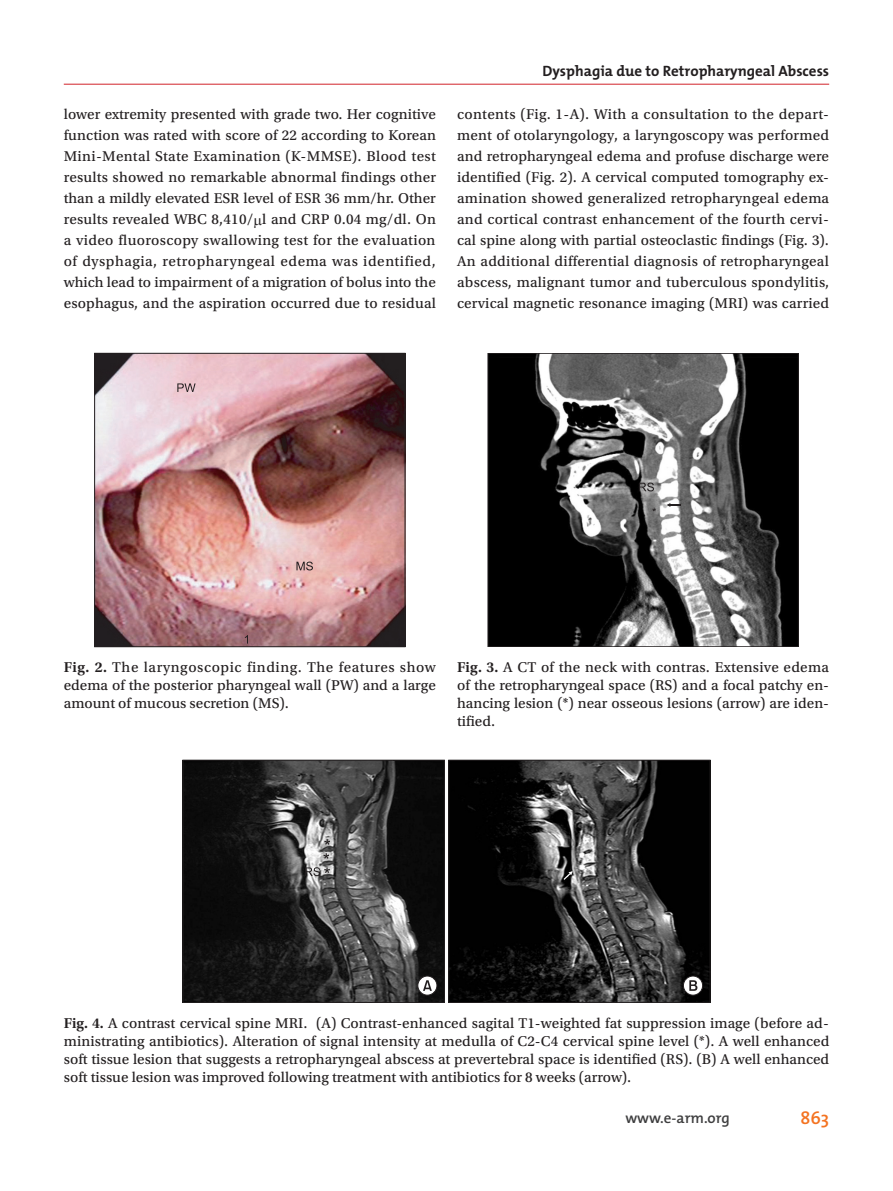
<style>
.page{position:relative;width:893px;height:1191px;background:#fff}
.page>*{position:absolute;margin:0;border:0;box-sizing:border-box;transform-origin:0 0}
.t1{font:600 18px "The Mix";color:#f47321}
.바탕글{font:15px/21px "Utopia Std Capt";letter-spacing:.005em;color:#231f20;text-align:justify}
.그림{font:15px/18px "Utopia Std Capt";color:#231f20;text-align:justify}
.쪽제목_홀{font:700 15px "The Mix";color:#231f20}
.t2{font:600 15px "The Mix";color:#3e3e3f}
.s1{font-family:"Utopia Std";font-weight:600}
</style>
<div class="page">
<hr style="left:64px;top:84px;width:765px;height:1px;background:#d1232a">
<img style="left:490px;top:355px;width:307px;height:290px">
<div style="left:488px;top:353px;width:311px;height:294px;border:1px solid #231f20"></div>
<svg style="left:639px;top:482px;width:15px;height:9px"></svg>
<svg style="left:666px;top:503px;width:15px;height:4px"></svg>
<svg style="left:652px;top:508px;width:4px;height:3px"></svg>
<img style="left:96px;top:355px;width:307px;height:290px">
<div style="left:94px;top:353px;width:311px;height:294px;border:1px solid #231f20"></div>
<svg style="left:177px;top:383px;width:19px;height:9px"></svg>
<svg style="left:245px;top:635px;width:3px;height:8px"></svg>
<svg style="left:296px;top:561px;width:17px;height:9px"></svg>
<svg style="left:183px;top:760px;width:527px;height:242px;background:#2b2a2a"></svg>
<svg style="left:563px;top:871px;width:10px;height:9px"></svg>
<svg style="left:323px;top:853px;width:6px;height:5px"></svg>
<svg style="left:324px;top:839px;width:6px;height:5px"></svg>
<svg style="left:418px;top:976px;width:19px;height:19px"></svg>
<div style="left:418px;top:975px;width:19px;height:20px;border:1px solid #231f20;border-radius:50%"></div>
<svg style="left:423px;top:980px;width:9px;height:10px"></svg>
<svg style="left:683px;top:976px;width:20px;height:19px"></svg>
<div style="left:683px;top:975px;width:20px;height:20px;border:1px solid #231f20;border-radius:50%"></div>
<svg style="left:689px;top:980px;width:8px;height:10px"></svg>
<svg style="left:305px;top:867px;width:25px;height:9px"></svg>
<p class="쪽제목_홀" style="left:542px;top:59px;width:288px">Dysphagia due to Retropharyngeal Abscess</p>
<p class="바탕글" style="left:64px;top:104px;width:374px">lower extremity presented with grade two. Her cognitive function was rated with score of 22 according to Korean Mini-Mental State Examination (K-MMSE). Blood test results showed no remarkable abnormal findings other than a mildly elevated ESR level of ESR 36 mm/hr. Other results revealed WBC 8,410/ l and CRP 0.04 mg/dl. On a video fluoroscopy swallowing test for the evaluation of dysphagia, retropharyngeal edema was identified, which lead to impairment of a migration of bolus into the esophagus, and the aspiration occurred due to residual</p>
<p class="바탕글" style="left:457px;top:104px;width:374px">contents (Fig. 1-A). With a consultation to the depart&shy;ment of otolaryngology, a laryngoscopy was performed and retropharyngeal edema and profuse discharge were identified (Fig. 2). A cervical computed tomography ex&shy;amination showed generalized retropharyngeal edema and cortical contrast enhancement of the fourth cervi&shy;cal spine along with partial osteoclastic findings (Fig. 3).<br>An additional differential diagnosis of retropharyngeal abscess, malignant tumor and tuberculous spondylitis, cervical magnetic resonance imaging (MRI) was carried</p>
<p class="그림" style="left:64px;top:658px;width:374px"><span class="s1">Fig. 2.</span> The laryngoscopic finding. The features show edema of the posterior pharyngeal wall (PW) and a large amount of mucous secretion (MS).</p>
<p class="그림" style="left:457px;top:658px;width:374px"><span class="s1">Fig. 3.</span> A CT of the neck with contras. Extensive edema of the retropharyngeal space (RS) and a focal patchy en&shy;hancing lesion (*) near osseous lesions (arrow) are iden&shy;tified.</p>
<p class="그림" style="left:64px;top:1014px;width:767px"><span class="s1">Fig. 4.</span> A contrast cervical spine MRI. (A) Contrast-enhanced sagital T1-weighted fat suppression image (before ad&shy;ministrating antibiotics). Alteration of signal intensity at medulla of C2-C4 cervical spine level (*). A well enhanced soft tissue lesion that suggests a retropharyngeal abscess at prevertebral space is identified (RS). (B) A well enhanced soft tissue lesion was improved following treatment with antibiotics for 8 weeks (arrow).</p>
<p class="t2" style="left:625px;top:1105px;width:106px">www.e-arm.org</p>
<p class="t1" style="left:800px;top:1102px;width:30px">863</p>
</div>
